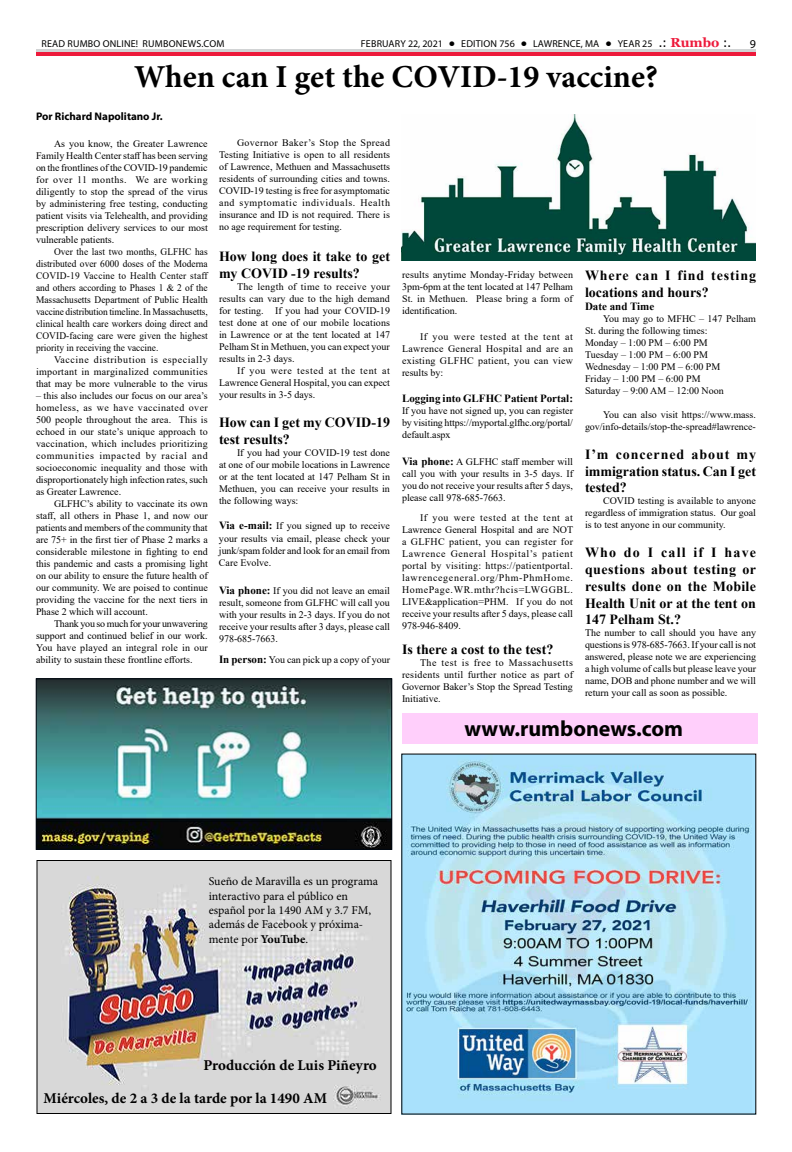
<style>
.page{position:relative;width:792px;height:1152px;background:#fff}
.page>*{position:absolute;margin:0;border:0;box-sizing:border-box;transform-origin:0 0}
.t1{font:700 32px "Minion Pro";color:#000}
.t2{font:700 22px "Myriad Pro";color:#000}
.t3{font:700 15px/32.8px "Minion Pro";color:#000}
.t4{font:700 14px/16.8px "Times New Roman";color:#000}
.t5{font:700 14px/16.8px "Times New Roman";letter-spacing:.045em;color:#000}
.t6{font:12px/14.4px "Minion Pro";color:#000}
.t7{font:12px "Myriad Pro";color:#000}
.t8{font:700 11px "Times New Roman";color:#000}
.t9{font:700 11px "Myriad Pro";color:#000}
.t10{font:10px/12px "Times New Roman";color:#000;text-align:justify}
.t11{font:10px/12px "Times New Roman";color:#000;text-align:justify;scale:.94 1}
.t12{font:10px "Myriad Pro";letter-spacing:.02em;color:#000}
.s1{font-family:"Tahoma";font-weight:700;color:#fff}
.s2{font-family:"Tahoma";font-size:12px}
.s3{font-family:"Georgia";font-weight:700;font-size:13px;color:#ed1a3b}
.s4{font-weight:700;font-size:11px}
.s5{font-weight:700}
</style>
<div class="page">
<hr style="left:36px;top:52px;width:720px;height:4px;background:#ed1a3b">
<hr style="left:36px;top:49px;width:720px;height:3px;background:#d1d3d4">
<img style="left:401px;top:114px;width:354px;height:147px">
<img style="left:403px;top:756px;width:351px;height:356px">
<img style="left:38px;top:862px;width:352px;height:250px">
<div style="left:36px;top:860px;width:356px;height:254px;border:1px solid #000"></div>
<img style="left:38px;top:681px;width:352px;height:167px">
<div style="left:36px;top:679px;width:356px;height:171px;border:1px solid #000711"></div>
<div style="left:402px;top:714px;width:356px;height:30px;background:#ffcffb"></div>
<p class="t12" style="left:41px;top:37px;width:185px">READ RUMBO ONLINE! RUMBONEWS.COM</p>
<p class="t12" style="left:361px;top:37px;width:372px">FEBRUARY 22, 2021 <span class="s1">•</span> EDITION 756 <span class="s1">•</span> LAWRENCE, MA <span class="s1">•</span> YEAR 25 <span class="s2">.:</span> <span class="s3">Rumbo</span> <span class="s2">:.</span></p>
<p class="t7" style="left:750px;top:37px;width:8px">9</p>
<h1 class="t1" style="left:134px;top:54px;width:525px">When can I get the COVID-19 vaccine?</h1>
<p class="t9" style="left:36px;top:109px;width:128px">Por Richard Napolitano Jr.</p>
<p class="t10" style="left:36px;top:137px;width:173px;text-indent:18px">As you know, the Greater Lawrence Family Health Center staff has been serving on the frontlines of the COVID-19 pandemic for over 11 months. We are working diligently to stop the spread of the virus by administering free testing, conducting patient visits via Telehealth, and providing prescription delivery services to our most vulnerable patients.</p>
<p class="t11" style="left:36px;top:245px;width:184px;text-indent:18px">Over the last two months, GLFHC has distributed over 6000 doses of the Moderna COVID-19 Vaccine to Health Center staff and others according to Phases 1 &amp; 2 of the Massachusetts Department of Public Health vaccine distribution timeline. In Massachusetts, clinical health care workers doing direct and COVID-facing care were given the highest priority in receiving the vaccine.</p>
<p class="t10" style="left:36px;top:353px;width:173px;text-indent:18px">Vaccine distribution is especially important in marginalized communities that may be more vulnerable to the virus</p>
<p class="t10" style="left:36px;top:389px;width:173px">– this also includes our focus on our area’s homeless, as we have vaccinated over 500 people throughout the area. This is echoed in our state’s unique approach to vaccination, which includes prioritizing communities impacted by racial and socioeconomic inequality and those with disproportionately high infection rates, such as Greater Lawrence.</p>
<p class="t10" style="left:36px;top:497px;width:173px;text-indent:18px">GLFHC’s ability to vaccinate its own staff, all others in Phase 1, and now our patients and members of the community that are 75+ in the first tier of Phase 2 marks a considerable milestone in fighting to end this pandemic and casts a promising light on our ability to ensure the future health of our community. We are poised to continue providing the vaccine for the next tiers in Phase 2 which will account.</p>
<p class="t10" style="left:36px;top:617px;width:173px;text-indent:18px">Thank you so much for your unwavering support and continued belief in our work.<br>You have played an integral role in our ability to sustain these frontline efforts.</p>
<p class="t10" style="left:219px;top:137px;width:173px;text-indent:18px">Governor Baker’s Stop the Spread Testing Initiative is open to all residents of Lawrence, Methuen and Massachusetts residents of surrounding cities and towns.<br>COVID-19 testing is free for asymptomatic and symptomatic individuals. Health insurance and ID is not required. There is no age requirement for testing.</p>
<h3 class="t4" style="left:219px;top:248px;width:173px">How long does it take to get my COVID -19 results?</h3>
<p class="t10" style="left:219px;top:281px;width:173px;text-indent:18px">The length of time to receive your results can vary due to the high demand for testing. If you had your COVID-19 test done at one of our mobile locations in Lawrence or at the tent located at 147<br>Pelham St in Methuen, you can expect your results in 2-3 days.</p>
<p class="t10" style="left:219px;top:365px;width:173px;text-indent:18px">If you were tested at the tent at Lawrence General Hospital, you can expect your results in 3-5 days.</p>
<h3 class="t4" style="left:219px;top:414px;width:173px">How can I get my COVID-19 test results?</h3>
<p class="t10" style="left:219px;top:446px;width:173px;text-indent:18px">If you had your COVID-19 test done at one of our mobile locations in Lawrence or at the tent located at 147 Pelham St in Methuen, you can receive your results in the following ways:</p>
<p class="t10" style="left:219px;top:519px;width:172px;line-height:13.2px"><span class="s4">Via e-mail:</span> If you signed up to receive your results via email, please check your</p>
<p class="t10" style="left:219px;top:545px;width:173px">junk/spam folder and look for an email from<br>Care Evolve.</p>
<p class="t10" style="left:219px;top:584px;width:173px"><span class="s4">Via phone:</span> If you did not leave an email result, someone from GLFHC will call you with your results in 2-3 days. If you do not receive your results after 3 days, please call 978-685-7663.</p>
<p class="t10" style="left:219px;top:653px;width:173px"><span class="s4">In person:</span> You can pick up a copy of your</p>
<p class="t10" style="left:402px;top:268px;width:173px">results anytime Monday-Friday between 3pm-6pm at the tent located at 147 Pelham St. in Methuen. Please bring a form of identification.</p>
<p class="t10" style="left:402px;top:331px;width:173px;text-indent:18px">If you were tested at the tent at Lawrence General Hospital and are an existing GLFHC patient, you can view results by:</p>
<p class="t8" style="left:402px;top:390px;width:173px">Logging into GLFHC Patient Portal:</p>
<p class="t10" style="left:402px;top:404px;width:173px">If you have not signed up, you can register by visiting https://myportal.glfhc.org/portal/ default.aspx</p>
<p class="t10" style="left:402px;top:456px;width:173px"><span class="s4">Via phone:</span> A GLFHC staff member will call you with your results in 3-5 days. If you do not receive your results after 5 days, please call 978-685-7663.</p>
<p class="t10" style="left:402px;top:512px;width:173px;text-indent:18px">If you were tested at the tent at Lawrence General Hospital and are NOT a GLFHC patient, you can register for Lawrence General Hospital’s patient portal by visiting: https://patientportal. lawrencegeneral.org/Phm-PhmHome.<br>HomePage.WR.mthr?hcis=LWGGBL.<br>LIVE&amp;application=PHM. If you do not receive your results after 5 days, please call 978-946-8409.</p>
<h3 class="t4" style="left:402px;top:640px;width:153px">Is there a cost to the test?</h3>
<p class="t10" style="left:402px;top:656px;width:173px;text-indent:18px">The test is free to Massachusetts residents until further notice as part of Governor Baker’s Stop the Spread Testing Initiative.</p>
<h3 class="t5" style="left:585px;top:267px;width:173px">Where can I find testing locations and hours?</h3>
<p class="t8" style="left:585px;top:298px;width:71px">Date and Time</p>
<p class="t10" style="left:585px;top:312px;width:173px;text-align:left;text-indent:18px">You may go to MFHC – 147 Pelham<br>St. during the following times:<br>Monday – 1:00 PM – 6:00 PM<br>Tuesday – 1:00 PM – 6:00 PM<br>Wednesday – 1:00 PM – 6:00 PM<br>Friday – 1:00 PM – 6:00 PM<br>Saturday – 9:00 AM – 12:00 Noon</p>
<p class="t10" style="left:585px;top:408px;width:172px;text-align:right">You can also visit https://www.mass. gov/info-details/stop-the-spread#lawrence-</p>
<h3 class="t4" style="left:585px;top:445px;width:173px;text-align:justify">I’m concerned about my immigration status. Can I get tested?</h3>
<p class="t10" style="left:585px;top:495px;width:173px;text-indent:18px">COVID testing is available to anyone regardless of immigration status. Our goal is to test anyone in our community.</p>
<h3 class="t4" style="left:585px;top:544px;width:173px;text-align:justify">Who do I call if I have questions about testing or results done on the Mobile Health Unit or at the tent on 147 Pelham St.?</h3>
<p class="t10" style="left:585px;top:627px;width:173px">The number to call should you have any questions is 978-685-7663. If your call is not answered, please note we are experiencing a high volume of calls but please leave your name, DOB and phone number and we will return your call as soon as possible.</p>
<h2 class="t2" style="left:464px;top:714px;width:220px">www.rumbonews.com</h2>
<p class="t6" style="left:209px;top:874px;width:171px">Sueño de Maravilla es un programa interactivo para el público en español por la 1490 AM y 3.7 FM, además de Facebook y próxima&shy;mente por <span class="s5">YouTube</span>.</p>
<h3 class="t3" style="left:44px;top:1049px;width:335px;text-indent:160px">Producción de Luis Piñeyro<br>Miércoles, de 2 a 3 de la tarde por la 1490 AM</h3>
</div>
